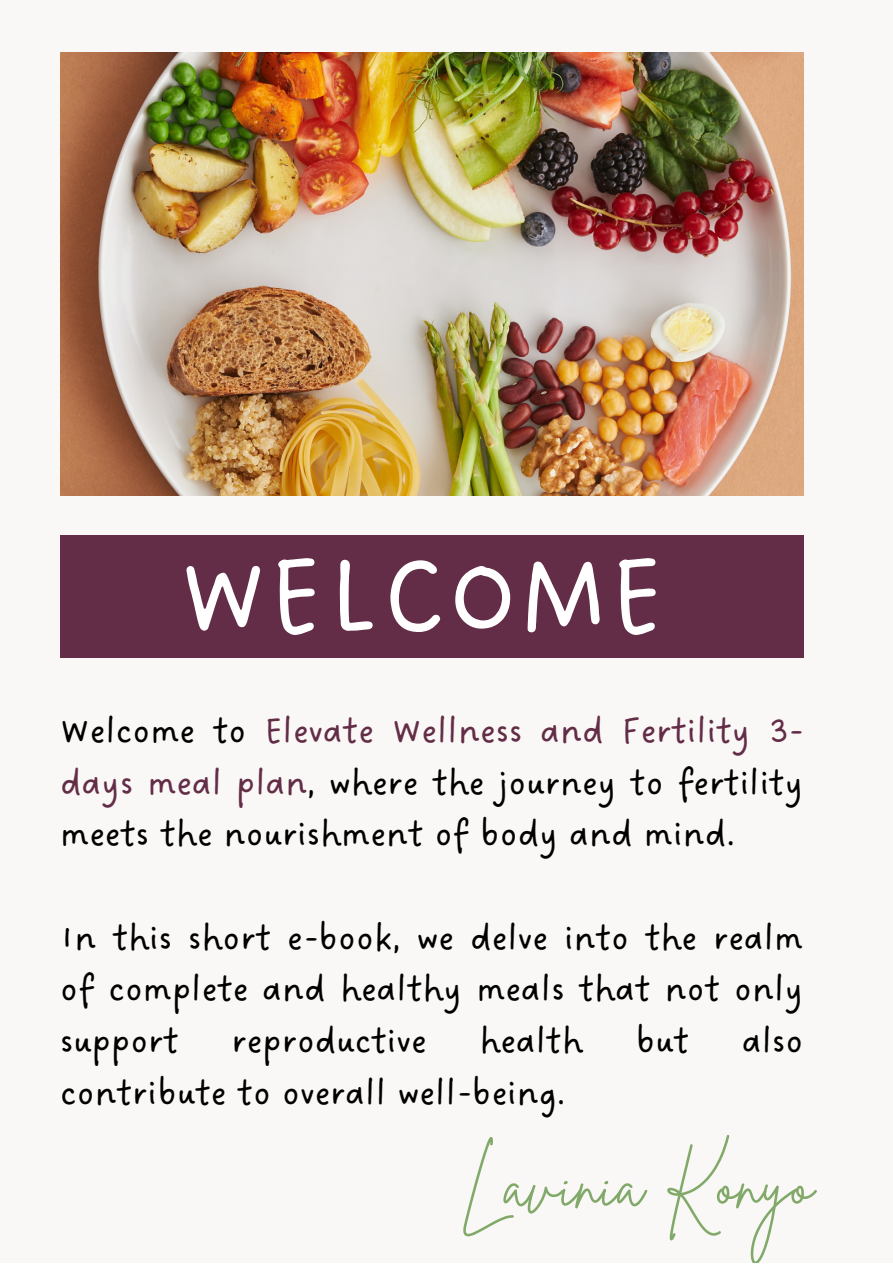
<style>
.page{position:relative;width:893px;height:1264px;background:#fff}
.page>*{position:absolute;margin:0;border:0;box-sizing:border-box;transform-origin:0 0}
.t1{font:113.1px "DO Sans Regular";color:#fff}
.t2{font:66.6px "Brittany Signature";color:#81a969}
.t3{font:37.5px/51.8px "DO Sans Regular";color:#000;text-align:justify}
.s1{color:#632d47}
</style>
<div class="page">
<div style="left:0;top:0;width:892px;height:1262px;background:#faf8f6"></div>
<img style="left:60px;top:52px;width:743px;height:443px">
<div style="left:60px;top:535px;width:743px;height:122px;background:#632d47"></div>
<p class="t1" style="left:179px;top:530px;width:486px">WELCOME</p>
<p class="t3" style="left:60px;top:706px;width:744px">Welcome to <span class="s1">Elevate Wellness and Fertility 3- days meal plan</span>, where the journey to fertility meets the nourishment of body and mind.</p>
<p class="t3" style="left:60px;top:913px;width:744px">In this short e-book, we delve into the realm of complete and healthy meals that not only support</p>
<p class="t3" style="left:232px;top:1016px;width:196px">reproductive</p>
<p class="t3" style="left:479px;top:1016px;width:105px">health</p>
<p class="t3" style="left:635px;top:1016px;width:55px">but</p>
<p class="t3" style="left:742px;top:1016px;width:63px">also</p>
<p class="t3" style="left:60px;top:1068px;width:506px">contribute to overall well-being.</p>
<p class="t2" style="left:460px;top:1141px;width:355px">Lavinia Konyo</p>
</div>
